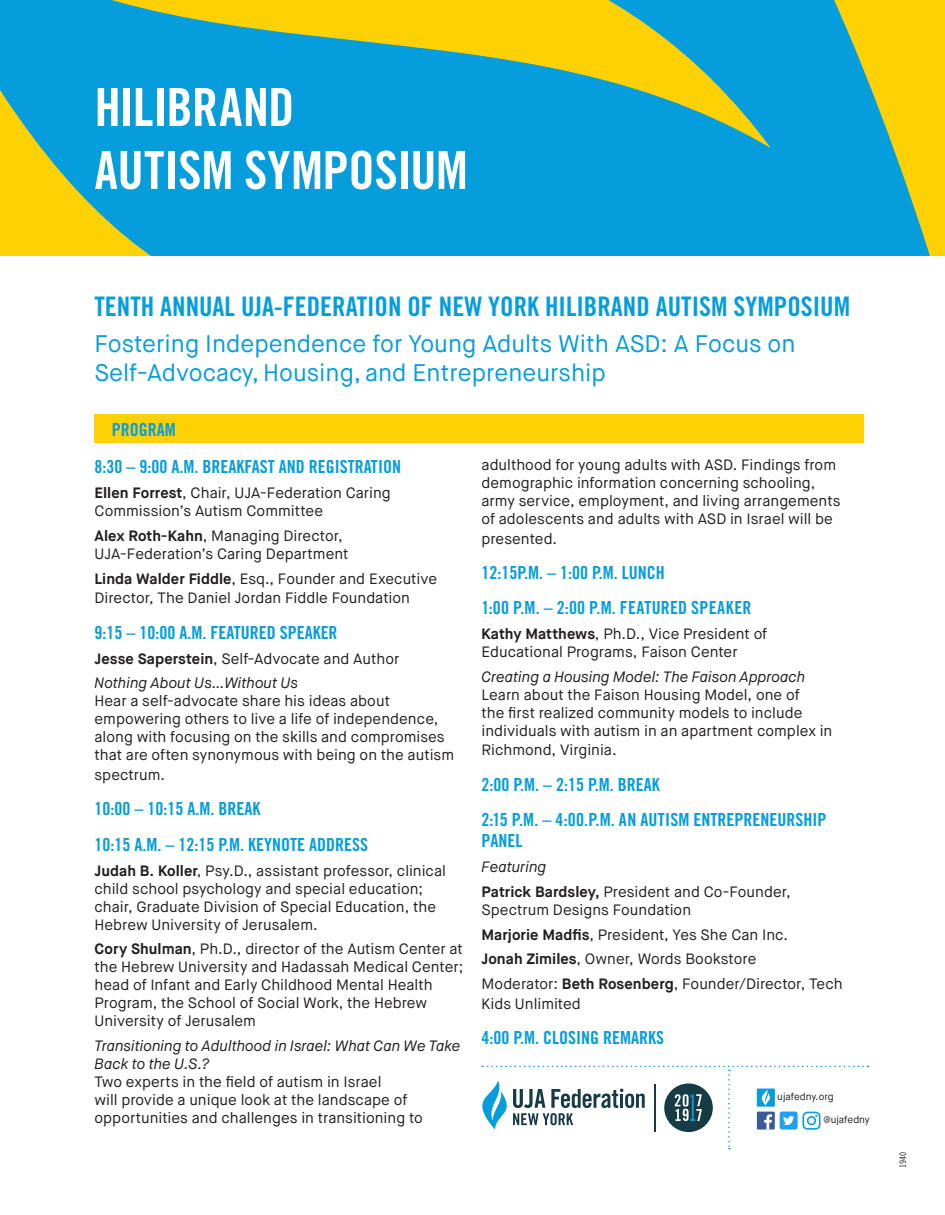
<style>
.page{position:relative;width:945px;height:1215px;background:#fff}
.page>*{position:absolute;margin:0;border:0;box-sizing:border-box;transform-origin:0 0}
.t1{font:52.5px/63px "Trade Gothic LT Std Bd Cn 20";letter-spacing:-.005em;color:#fff}
.t2{font:27px "Trade Gothic LT Std Bd Cn 20";color:#069ddc}
.t3{font:24px/28.8px "Maison Neue";color:#069ddc}
.time{font:18px/21.6px "Trade Gothic LT Std Bd Cn 20";color:#069ddc}
.t4{font:15px/18px "Maison Neue";color:#231f20}
.t5{font:italic 15px/18px "Maison Neue";color:#231f20}
.Heading_7{font:9.9px "Maison Neue";color:#231f20}
.t6{font:9px "Trade Gothic LT Std Cn 18";color:#231f20}
.s1{font-weight:700}
</style>
<div class="page">
<svg style="left:0;top:0;width:945px;height:256px;background:#3da8ac"></svg>
<div style="left:94px;top:415px;width:770px;height:28px;background:#fed105"></div>
<svg style="left:481px;top:1066px;width:388px;height:83px"></svg>
<p class="t1" style="left:94px;top:75px;width:375px">HILIBRAND<br>AUTISM SYMPOSIUM</p>
<p class="t2" style="left:94px;top:290px;width:757px">TENTH ANNUAL UJA-FEDERATION OF NEW YORK HILIBRAND AUTISM SYMPOSIUM</p>
<p class="t3" style="left:94px;top:330px;width:703px">Fostering Independence for Young Adults With ASD: A Focus on<br>Self-Advocacy, Housing, and Entrepreneurship</p>
<p class="time" style="left:112px;top:419px;width:65px">PROGRAM</p>
<p class="time" style="left:94px;top:456px;width:308px">8:30 – 9:00 A.M. BREAKFAST AND REGISTRATION</p>
<p class="t4" style="left:94px;top:484px;width:298px"><span class="s1">Ellen Forrest</span>, Chair, UJA-Federation Caring<br>Commission’s Autism Committee</p>
<p class="t4" style="left:94px;top:527px;width:256px"><span class="s1">Alex Roth-Kahn</span>, Managing Director,<br>UJA-Federation’s Caring Department</p>
<p class="t4" style="left:94px;top:569px;width:344px;line-height:19.8px"><span class="s1">Linda Walder Fiddle</span>, Esq., Founder and Executive<br>Director, The Daniel Jordan Fiddle Foundation</p>
<p class="time" style="left:94px;top:622px;width:245px">9:15 – 10:00 A.M. FEATURED SPEAKER</p>
<p class="t4" style="left:94px;top:650px;width:306px"><span class="s1">Jesse Saperstein</span>, Self-Advocate and Author</p>
<p class="t5" style="left:94px;top:674px;width:205px">Nothing About Us...Without Us</p>
<p class="t4" style="left:94px;top:692px;width:361px">Hear a self-advocate share his ideas about empowering others to live a life of independence, along with focusing on the skills and compromises that are often synonymous with being on the autism</p>
<p class="t4" style="left:94px;top:766px;width:72px">spectrum.</p>
<p class="time" style="left:94px;top:798px;width:167px">10:00 – 10:15 A.M. BREAK</p>
<p class="time" style="left:94px;top:833px;width:275px">10:15 A.M. – 12:15 P.M. KEYNOTE ADDRESS</p>
<p class="t4" style="left:94px;top:861px;width:353px"><span class="s1">Judah B. Koller</span>, Psy.D., assistant professor, clinical child school psychology and special education; chair, Graduate Division of Special Education, the Hebrew University of Jerusalem.</p>
<p class="t4" style="left:94px;top:940px;width:370px"><span class="s1">Cory Shulman</span>, Ph.D., director of the Autism Center at the Hebrew University and Hadassah Medical Center; head of Infant and Early Childhood Mental Health Program, the School of Social Work, the Hebrew University of Jerusalem</p>
<p class="t5" style="left:94px;top:1037px;width:367px">Transitioning to Adulthood in Israel: What Can We Take<br>Back to the U.S.?</p>
<p class="t4" style="left:94px;top:1073px;width:330px">Two experts in the field of autism in Israel<br>will provide a unique look at the landscape of opportunities and challenges in transitioning to</p>
<p class="t4" style="left:482px;top:456px;width:361px">adulthood for young adults with ASD. Findings from demographic information concerning schooling, army service, employment, and living arrangements of adolescents and adults with ASD in Israel will be</p>
<p class="t4" style="left:482px;top:529px;width:77px">presented.</p>
<p class="time" style="left:482px;top:561px;width:185px">12:15P.M. – 1:00 P.M. LUNCH</p>
<p class="time" style="left:482px;top:597px;width:272px">1:00 P.M. – 2:00 P.M. FEATURED SPEAKER</p>
<p class="t4" style="left:482px;top:625px;width:287px"><span class="s1">Kathy Matthews</span>, Ph.D., Vice President of<br>Educational Programs, Faison Center</p>
<p class="t5" style="left:482px;top:668px;width:325px">Creating a Housing Model: The Faison Approach</p>
<p class="t4" style="left:482px;top:686px;width:352px">Learn about the Faison Housing Model, one of<br>the first realized community models to include individuals with autism in an apartment complex in</p>
<p class="t4" style="left:482px;top:741px;width:137px">Richmond, Virginia.</p>
<p class="time" style="left:482px;top:773px;width:180px">2:00 P.M. – 2:15 P.M. BREAK</p>
<p class="time" style="left:482px;top:808px;width:347px">2:15 P.M. – 4:00.P.M. AN AUTISM ENTREPRENEURSHIP<br>PANEL</p>
<p class="t5" style="left:482px;top:858px;width:66px">Featuring</p>
<p class="t4" style="left:482px;top:883px;width:311px"><span class="s1">Patrick Bardsley,</span> President and Co-Founder,<br>Spectrum Designs Foundation</p>
<p class="t4" style="left:482px;top:925px;width:308px"><span class="s1">Marjorie Madfis</span>, President, Yes She Can Inc.</p>
<p class="t4" style="left:482px;top:950px;width:276px"><span class="s1">Jonah Zimiles</span>, Owner, Words Bookstore</p>
<p class="t4" style="left:482px;top:974px;width:363px;line-height:19.8px">Moderator: <span class="s1">Beth Rosenberg</span>, Founder/Director, Tech<br>Kids Unlimited</p>
<p class="time" style="left:482px;top:1027px;width:184px">4:00 P.M. CLOSING REMARKS</p>
<p class="Heading_7" style="left:777px;top:1091px;width:58px">ujafedny.org</p>
<p class="Heading_7" style="left:823px;top:1114px;width:48px">@ujafedny</p>
<p class="t6" style="left:898px;top:1168px;width:17px;rotate:-90deg">1940</p>
</div>
